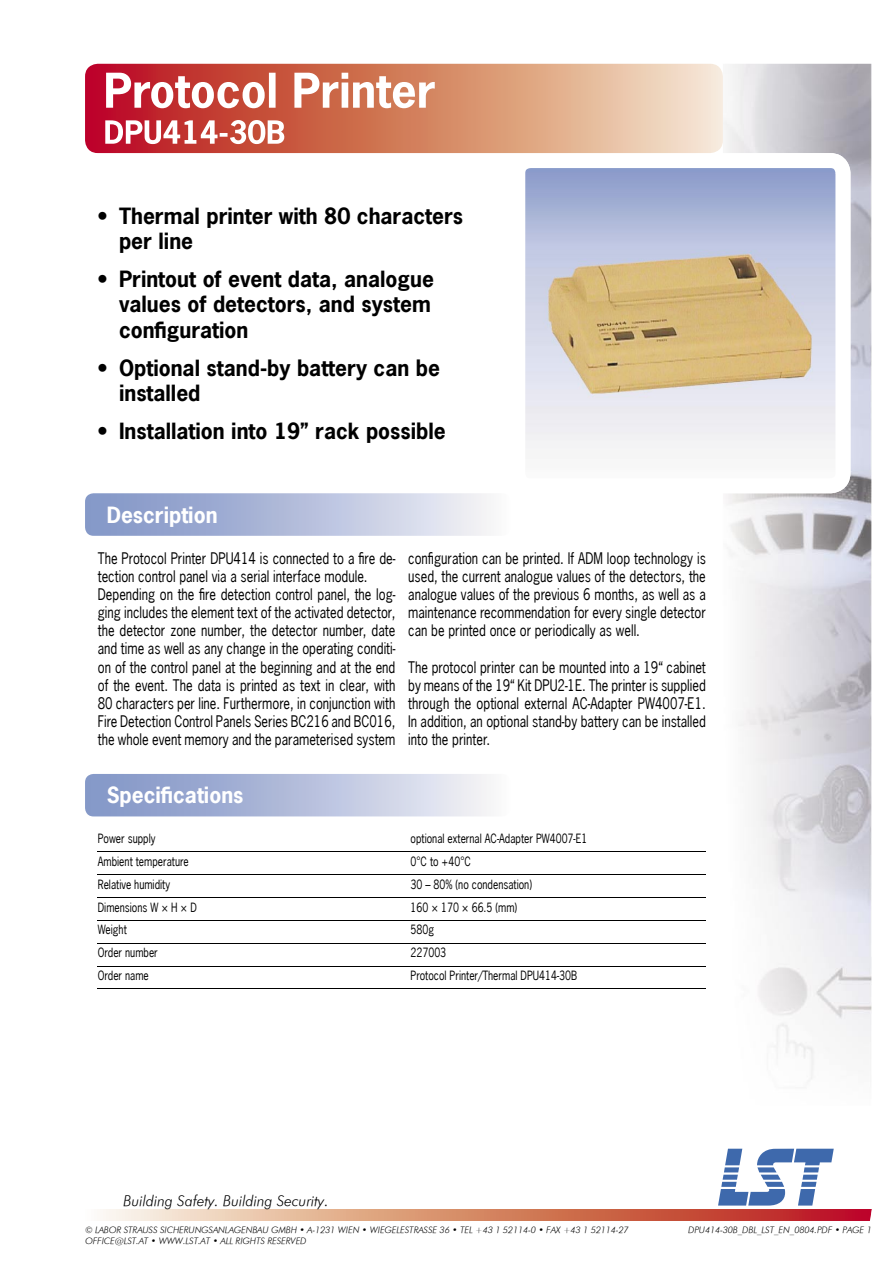
<style>
.page{position:relative;width:893px;height:1263px;background:#fff}
.page>*{position:absolute;margin:0;border:0;box-sizing:border-box;transform-origin:0 0}
.t1{font:84px "Logos";color:#3e69ac}
.t2{font:700 45px "News Gothic";color:#fff}
.t3{font:700 30px "News Gothic";color:#fff}
.t4{font:700 21px/25.2px "News Gothic";color:#000}
.t5{font:700 21px "News Gothic";color:#fff}
.t6{font:15px/18px "News Gothic";color:#000;text-align:justify;scale:.86 1}
.t7{font:15px "Futura Light LST";color:#000}
.t8{font:12px "News Gothic";color:#000;scale:.86 1}
.t9{font:9px/10.8px "Futura Light LST";color:#000}
</style>
<div class="page">
<img style="left:724px;top:64px;width:148px;height:1015px">
<svg style="left:103px;top:1210px;width:763px;height:10px;background:#d6856f"></svg>
<svg style="left:866px;top:1209px;width:6px;height:12px"></svg>
<svg style="left:525px;top:153px;width:325px;height:340px"></svg>
<svg style="left:85px;top:64px;width:638px;height:89px;background:#da9078"></svg>
<div style="left:106px;top:73px;width:329px;height:35px;background:linear-gradient(to right,#b12,#d38b59)"></div>
<div style="left:105px;top:120px;width:179px;height:24px;background:linear-gradient(to right,#bc0b28,#c75a39)"></div>
<div style="left:85px;top:493px;width:425px;height:43px;background:linear-gradient(to right,#7a8ec3,#f5f4f7);border-radius:9px"></div>
<div style="left:85px;top:774px;width:425px;height:42px;background:linear-gradient(to right,#7a8ec3,#f5f4f8);border-radius:9px"></div>
<hr style="left:98px;top:851px;width:608px;height:1px;background:#000">
<hr style="left:98px;top:874px;width:608px;height:1px;background:#000">
<hr style="left:98px;top:897px;width:608px;height:1px;background:#000">
<hr style="left:98px;top:920px;width:608px;height:1px;background:#000">
<hr style="left:98px;top:943px;width:608px;height:1px;background:#000">
<hr style="left:98px;top:966px;width:608px;height:1px;background:#000">
<hr style="left:98px;top:989px;width:608px;height:1px;background:#000">
<h2 class="t2" style="left:104px;top:61px;width:333px">Protocol Printer</h2>
<h3 class="t3" style="left:104px;top:113px;width:183px">DPU414-30B</h3>
<h3 class="t4" style="left:119px;top:203px;width:345px;text-indent:-21px">• Thermal printer with 80 characters per line</h3>
<h3 class="t4" style="left:119px;top:266px;width:316px;text-indent:-21px">• Printout of event data, analogue values of detectors, and system configuration</h3>
<h3 class="t4" style="left:119px;top:355px;width:322px;text-indent:-21px">• Optional stand-by battery can be installed</h3>
<h3 class="t4" style="left:98px;top:418px;width:349px">• Installation into 19” rack possible</h3>
<h3 class="t5" style="left:107px;top:501px;width:112px">Description</h3>
<p class="t6" style="left:98px;top:550px;width:348px;text-align:left">The Protocol Printer DPU414 is connected to a fire de&shy;tection control panel via a serial interface module.<br>Depending on the fire detection control panel, the log&shy;ging includes the element text of the activated detector, the detector zone number, the detector number, date and time as well as any change in the operating conditi&shy;on of the control panel at the beginning and at the end of the event. The data is printed as text in clear, with 80 characters per line. Furthermore, in conjunction with Fire Detection Control Panels Series BC216 and BC016, the whole event memory and the parameterised system</p>
<p class="t6" style="left:408px;top:550px;width:348px">configuration can be printed. If ADM loop technology is used, the current analogue values of the detectors, the analogue values of the previous 6 months, as well as a maintenance recommendation for every single detector can be printed once or periodically as well.</p>
<p class="t6" style="left:408px;top:658px;width:348px">The protocol printer can be mounted into a 19“ cabinet by means of the 19“ Kit DPU2-1E. The printer is supplied through the optional external AC-Adapter PW4007-E1.<br>In addition, an optional stand-by battery can be installed into the printer.</p>
<h3 class="t5" style="left:107px;top:781px;width:138px">Specifications</h3>
<p class="t8" style="left:98px;top:830px;width:69px">Power supply</p>
<p class="t8" style="left:411px;top:830px;width:207px">optional external AC-Adapter PW4007-E1</p>
<p class="t8" style="left:98px;top:853px;width:107px">Ambient temperature</p>
<p class="t8" style="left:411px;top:853px;width:72px">0°C to +40°C</p>
<p class="t8" style="left:98px;top:876px;width:86px">Relative humidity</p>
<p class="t8" style="left:411px;top:876px;width:143px">30 – 80% (no condensation)</p>
<p class="t8" style="left:98px;top:899px;width:117px">Dimensions W × H × D</p>
<p class="t8" style="left:411px;top:899px;width:126px">160 × 170 × 66.5 (mm)</p>
<p class="t8" style="left:98px;top:922px;width:35px">Weight</p>
<p class="t8" style="left:411px;top:922px;width:29px">580g</p>
<p class="t8" style="left:98px;top:945px;width:71px">Order number</p>
<p class="t8" style="left:411px;top:945px;width:43px">227003</p>
<p class="t8" style="left:98px;top:968px;width:61px">Order name</p>
<p class="t8" style="left:411px;top:968px;width:195px">Protocol Printer/Thermal DPU414-30B</p>
<p class="t7" style="left:123px;top:1191px;width:207px">Building Safety. Building Security.</p>
<p class="t9" style="left:85px;top:1225px;width:545px">© LABOR STRAUSS SICHERUNGSANLAGENBAU GMBH • A-1231 WIEN • WIEGELESTRASSE 36 • TEL +43 1 52114-0 • FAX +43 1 52114-27<br>OFFICE@LST.AT • WWW.LST.AT • ALL RIGHTS RESERVED</p>
<h1 class="t1" style="left:719px;top:1138px;width:118px">A</h1>
<p class="t9" style="left:688px;top:1225px;width:185px">DPU414-30B_DBL_LST_EN_0804.PDF • PAGE 1</p>
</div>
